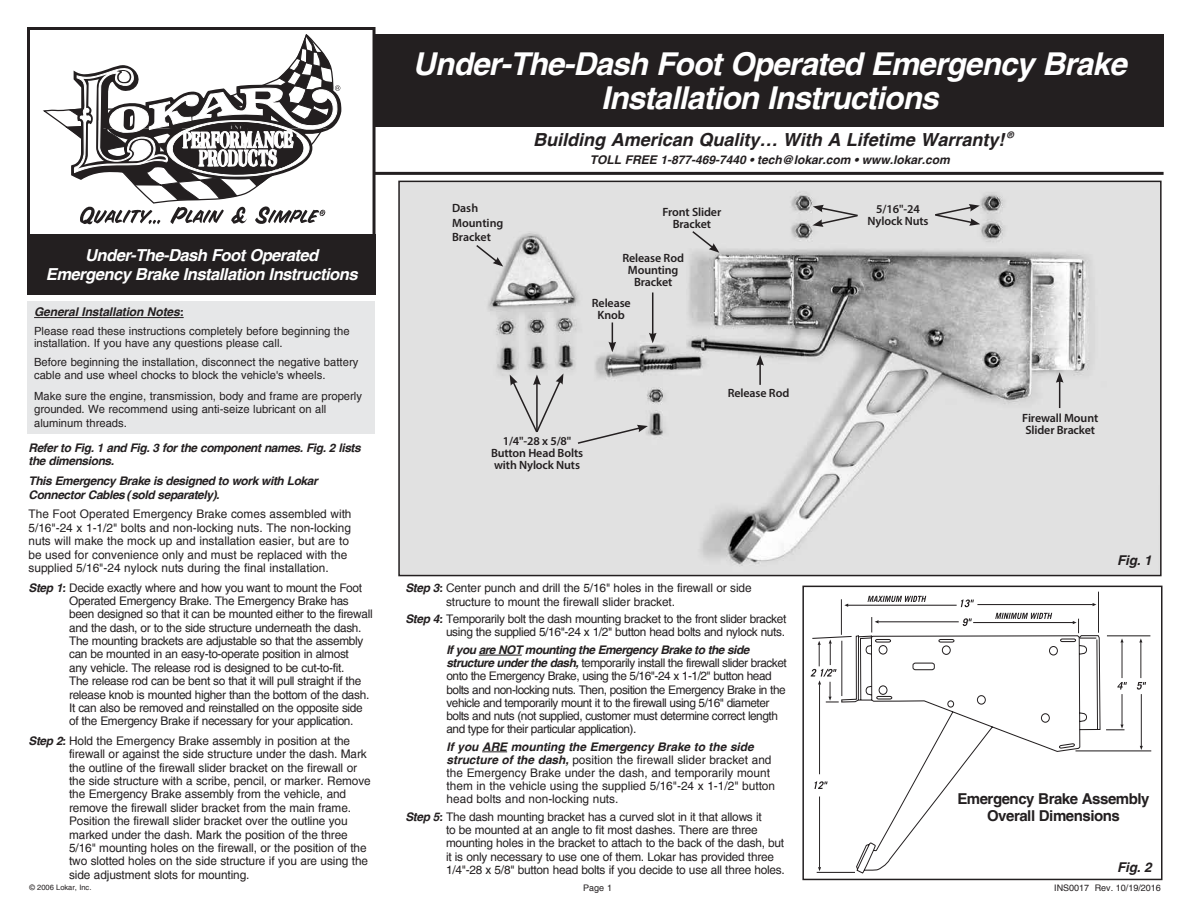
<style>
.page{position:relative;width:1188px;height:918px;background:#fff}
.page>*{position:absolute;margin:0;border:0;box-sizing:border-box;transform-origin:0 0}
.t1{font:italic 700 31.5px/34.5px "Helvetica";letter-spacing:-.025em;color:#fff;text-align:center}
.t2{font:italic 700 18px "Helvetica";color:#231f20}
.t3{font:italic 700 16.5px/19.5px "Helvetica";letter-spacing:-.03em;color:#fff;text-align:center}
.t4{font:700 15px/16.5px "Helvetica";letter-spacing:-.03em;color:#231f20;text-align:center}
.t5{font:italic 700 13.5px "Helvetica";letter-spacing:-.015em;color:#231f20}
.t6{font:600 12px/12px "Myriad Pro";letter-spacing:-.01em;color:#231f20;text-align:center}
.t7{font:italic 700 12px "Helvetica";color:#231f20}
.t8{font:11.85px/13.4px "Helvetica";letter-spacing:-.02em;color:#231f20}
.t9{font:11.85px/13.4px "Helvetica";color:#231f20}
.t10{font:11.85px/13.2px "Helvetica";letter-spacing:-.04em;color:#231f20}
.t11{font:italic 700 11.85px/13.4px "Helvetica";letter-spacing:-.03em;color:#231f20}
.t12{font:11.25px/13.5px "Helvetica";color:#231f20}
.t13{font:9px "Helvetica";color:#231f20}
.t14{font:italic 700 9px "Helvetica";color:#231f20}
.t15{font:7.5px "Helvetica";color:#231f20}
.s1{font-weight:700;font-style:italic}
</style>
<div class="page">
<img style="left:401px;top:184px;width:758px;height:389px">
<div style="left:398px;top:181px;width:764px;height:395px;border:2px solid #231f20"></div>
<div style="left:364px;top:35px;width:800px;height:92px;background:#231f20"></div>
<hr style="left:366px;top:172px;width:798px;height:3px;background:#231f20">
<div style="left:28px;top:28px;width:346px;height:263px;background:#fff"></div>
<svg style="left:66px;top:34px;width:275px;height:190px"></svg>
<div style="left:27px;top:27px;width:349px;height:266px;border:3px solid #231f20"></div>
<div style="left:27px;top:234px;width:348px;height:60px;background:#231f20"></div>
<div style="left:27px;top:301px;width:348px;height:132px;background:#e6e7e8"></div>
<hr style="left:34px;top:317px;width:150px;height:1px;background:#231f20">
<hr style="left:479px;top:655px;width:43px;height:1px;background:#231f20">
<svg style="left:482px;top:752px;width:25px;height:1px"></svg>
<hr style="left:759px;top:363px;width:2px;height:22px;background:#231f20">
<svg style="left:756px;top:355px;width:8px;height:11px"></svg>
<svg style="left:1056px;top:372px;width:8px;height:36px"></svg>
<svg style="left:609px;top:322px;width:7px;height:30px"></svg>
<hr style="left:652px;top:292px;width:1px;height:43px;background:#231f20">
<svg style="left:649px;top:333px;width:8px;height:10px"></svg>
<svg style="left:576px;top:425px;width:72px;height:20px"></svg>
<svg style="left:510px;top:374px;width:53px;height:60px;background:#ccc"></svg>
<svg style="left:475px;top:243px;width:28px;height:24px"></svg>
<svg style="left:691px;top:230px;width:28px;height:23px"></svg>
<svg style="left:933px;top:204px;width:47px;height:22px"></svg>
<svg style="left:813px;top:205px;width:46px;height:22px"></svg>
<svg style="left:816px;top:635px;width:285px;height:238px"></svg>
<hr style="left:819px;top:797px;width:1px;height:70px;background:#231f20">
<svg style="left:818px;top:867px;width:3px;height:4px"></svg>
<hr style="left:819px;top:684px;width:1px;height:90px;background:#231f20">
<hr style="left:841px;top:599px;width:1px;height:36px;background:#231f20">
<hr style="left:848px;top:605px;width:109px;height:1px;background:#231f20">
<hr style="left:878px;top:621px;width:81px;height:1px;background:#231f20">
<svg style="left:871px;top:617px;width:8px;height:15px"></svg>
<hr style="left:977px;top:604px;width:116px;height:1px;background:#231f20">
<hr style="left:973px;top:622px;width:100px;height:1px;background:#231f20">
<hr style="left:1107px;top:636px;width:43px;height:1px;background:#231f20">
<hr style="left:1098px;top:592px;width:1px;height:41px;background:#231f20">
<svg style="left:1073px;top:619px;width:6px;height:14px"></svg>
<hr style="left:1122px;top:642px;width:1px;height:36px;background:#231f20">
<hr style="left:1141px;top:642px;width:1px;height:36px;background:#231f20">
<hr style="left:1122px;top:694px;width:1px;height:31px;background:#231f20">
<hr style="left:1141px;top:694px;width:1px;height:52px;background:#231f20">
<hr style="left:1076px;top:751px;width:75px;height:1px;background:#231f20">
<svg style="left:1106px;top:725px;width:18px;height:5px"></svg>
<svg style="left:811px;top:636px;width:41px;height:67px"></svg>
<svg style="left:814px;top:781px;width:14px;height:8px"></svg>
<svg style="left:961px;top:599px;width:13px;height:8px"></svg>
<svg style="left:963px;top:618px;width:9px;height:8px"></svg>
<svg style="left:1117px;top:682px;width:10px;height:8px"></svg>
<svg style="left:1137px;top:682px;width:9px;height:8px"></svg>
<svg style="left:868px;top:596px;width:58px;height:6px"></svg>
<svg style="left:995px;top:613px;width:57px;height:6px"></svg>
<div style="left:802px;top:586px;width:360px;height:294px;border:2px solid #231f20"></div>
<div style="left:983px;top:769px;width:135px;height:46px;background:#fff"></div>
<h1 class="t1" style="left:413px;top:46px;width:715px">Under-The-Dash Foot Operated Emergency Brake<br>Installation Instructions</h1>
<p class="t14" style="left:1007px;top:130px;width:8px">®</p>
<h2 class="t2" style="left:533px;top:129px;width:473px">Building American Quality… With A Lifetime Warranty!</h2>
<h3 class="t3" style="left:46px;top:245px;width:313px">Under-The-Dash Foot Operated<br>Emergency Brake Installation Instructions</h3>
<p class="t7" style="left:34px;top:305px;width:151px">General Installation Notes:</p>
<p class="t12" style="left:34px;top:325px;width:317px;line-height:12px">Please read these instructions completely before beginning the installation. If you have any questions please call.</p>
<p class="t12" style="left:34px;top:355px;width:326px">Before beginning the installation, disconnect the negative battery cable and use wheel chocks to block the vehicle's wheels.</p>
<p class="t12" style="left:34px;top:389px;width:329px">Make sure the engine, transmission, body and frame are properly grounded. We recommend using anti-seize lubricant on all aluminum threads.</p>
<p class="t11" style="left:29px;top:441px;width:334px">Refer to Fig. 1 and Fig. 3 for the component names. Fig. 2 lists the dimensions.</p>
<p class="t11" style="left:29px;top:475px;width:291px">This Emergency Brake is designed to work with Lokar<br>Connector Cables (sold separately).</p>
<p class="t9" style="left:29px;top:508px;width:325px">The Foot Operated Emergency Brake comes assembled with 5/16"-24 x 1-1/2" bolts and non-locking nuts. The non-locking nuts will make the mock up and installation easier, but are to be used for convenience only and must be replaced with the supplied 5/16"-24 nylock nuts during the final installation.</p>
<p class="t8" style="left:69px;top:581px;width:305px;text-indent:-41px"><span class="s1">Step 1:</span> Decide exactly where and how you want to mount the Foot Operated Emergency Brake. The Emergency Brake has been designed so that it can be mounted either to the firewall and the dash, or to the side structure underneath the dash.<br>The mounting brackets are adjustable so that the assembly can be mounted in an easy-to-operate position in almost<br>any vehicle. The release rod is designed to be cut-to-fit.<br>The release rod can be bent so that it will pull straight if the release knob is mounted higher than the bottom of the dash.<br>It can also be removed and reinstalled on the opposite side of the Emergency Brake if necessary for your application.</p>
<p class="t8" style="left:69px;top:734px;width:303px;text-indent:-41px"><span class="s1">Step 2:</span> Hold the Emergency Brake assembly in position at the firewall or against the side structure under the dash. Mark the outline of the firewall slider bracket on the firewall or the side structure with a scribe, pencil, or marker. Remove the Emergency Brake assembly from the vehicle, and remove the firewall slider bracket from the main frame.<br>Position the firewall slider bracket over the outline you marked under the dash. Mark the position of the three 5/16" mounting holes on the firewall, or the position of the two slotted holes on the side structure if you are using the side adjustment slots for mounting.</p>
<p class="t6" style="left:452px;top:201px;width:53px;line-height:14.4px;text-align:left">Dash<br>Mounting<br>Bracket</p>
<p class="t7" style="left:590px;top:153px;width:362px">TOLL FREE 1-877-469-7440 • tech@lokar.com • www.lokar.com</p>
<p class="t6" style="left:663px;top:206px;width:60px">Front Slider<br>Bracket</p>
<p class="t6" style="left:622px;top:251px;width:63px">Release Rod<br>Mounting<br>Bracket</p>
<p class="t6" style="left:592px;top:296px;width:40px">Release<br>Knob</p>
<p class="t6" style="left:868px;top:203px;width:62px">5/16"-24<br>Nylock Nuts</p>
<p class="t6" style="left:491px;top:435px;width:94px">1/4"-28 x 5/8"<br>Button Head Bolts with Nylock Nuts</p>
<p class="t6" style="left:728px;top:387px;width:63px">Release Rod</p>
<p class="t6" style="left:1022px;top:412px;width:77px;text-align:left">Firewall Mount<br>Slider Bracket</p>
<p class="t5" style="left:1117px;top:552px;width:36px">Fig. 1</p>
<p class="t8" style="left:446px;top:582px;width:307px;text-indent:-41px"><span class="s1">Step 3:</span> Center punch and drill the 5/16" holes in the firewall or side structure to mount the firewall slider bracket.</p>
<p class="t8" style="left:405px;top:613px;width:382px;text-align:right"><span class="s1">Step 4:</span> Temporarily bolt the dash mounting bracket to the front slider bracket using the supplied 5/16"-24 x 1/2" button head bolts and nylock nuts.</p>
<p class="t10" style="left:446px;top:643px;width:342px"><span class="s1">If you are NOT mounting the Emergency Brake to the side structure under the dash,</span> temporarily install the firewall slider bracket onto the Emergency Brake, using the 5/16"-24 x 1-1/2" button head bolts and non-locking nuts. Then, position the Emergency Brake in the vehicle and temporarily mount it to the firewall using 5/16" diameter bolts and nuts (not supplied, customer must determine correct length and type for their particular application).</p>
<p class="t9" style="left:447px;top:740px;width:330px"><span class="s1">If you ARE mounting the Emergency Brake to the side structure of the dash,</span> position the firewall slider bracket and the Emergency Brake under the dash, and temporarily mount them in the vehicle using the supplied 5/16"-24 x 1-1/2" button head bolts and non-locking nuts.</p>
<p class="t8" style="left:446px;top:810px;width:340px;text-indent:-41px"><span class="s1">Step 5:</span> The dash mounting bracket has a curved slot in it that allows it<br>to be mounted at an angle to fit most dashes. There are three mounting holes in the bracket to attach to the back of the dash, but it is only necessary to use one of them. Lokar has provided three 1/4"-28 x 5/8" button head bolts if you decide to use all three holes.</p>
<p class="t4" style="left:957px;top:791px;width:194px">Emergency Brake Assembly<br>Overall Dimensions</p>
<p class="t5" style="left:1117px;top:859px;width:36px">Fig. 2</p>
<p class="t15" style="left:29px;top:883px;width:64px">© 2006 Lokar, Inc.</p>
<p class="t13" style="left:583px;top:883px;width:30px">Page 1</p>
<p class="t13" style="left:1054px;top:883px;width:108px">INS0017 Rev. 10/19/2016</p>
</div>
